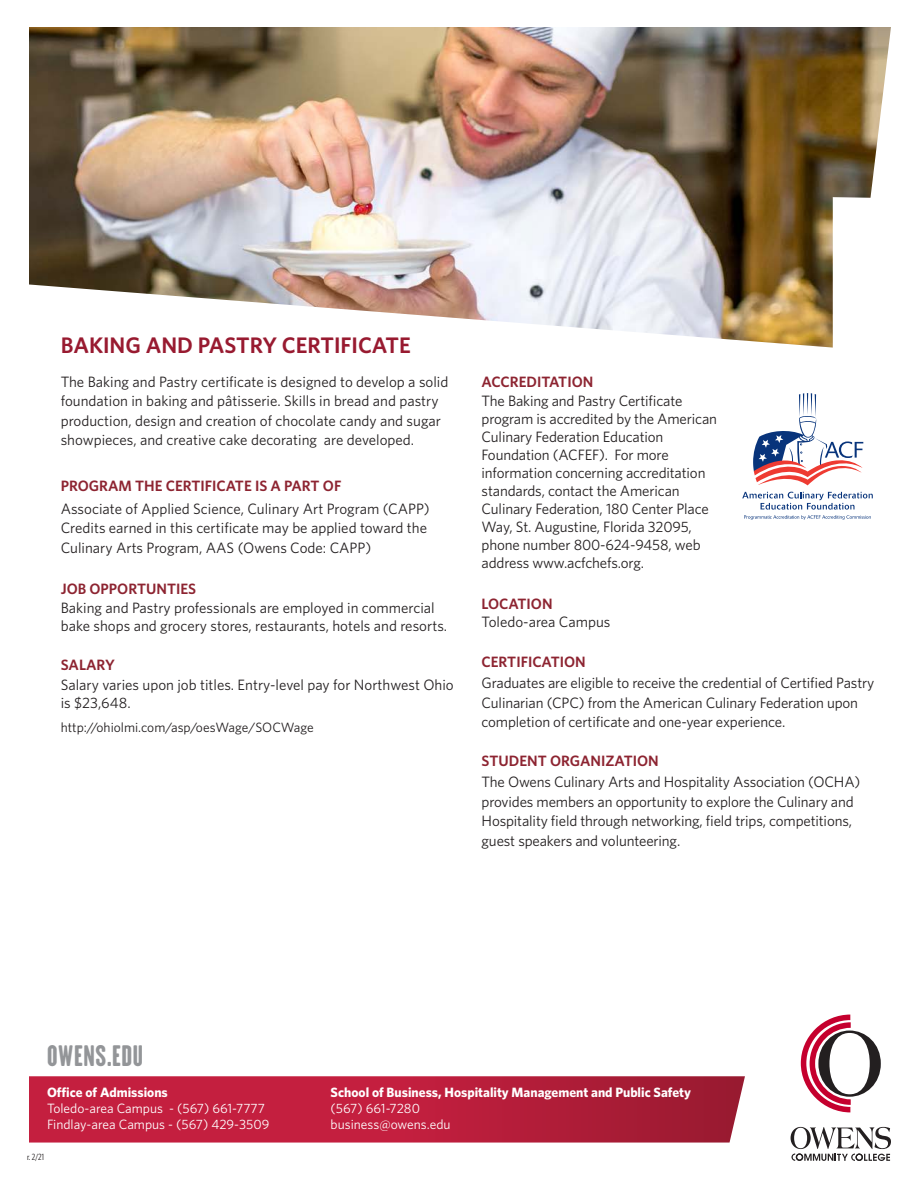
<style>
.page{position:relative;width:918px;height:1188px;background:#fff}
.page>*{position:absolute;margin:0;border:0;box-sizing:border-box;transform-origin:0 0}
.t1{font:27px "H.H.Samuel";letter-spacing:.02em;color:#939598}
.t2{font:600 22.5px "Whitney";color:#981a30}
.t3{font:15px/18px "Whitney";letter-spacing:-.01em;color:#231f20}
.t4{font:600 15px "Whitney";color:#8d2431}
.t5{font:13.5px/16.2px "Whitney";color:#fff}
.t6{font:700 13.5px "Whitney";color:#fff}
.t7{font:13.5px "Whitney";color:#231f20}
.t8{font:9px "Whitney Condensed";color:#231f20}
.s1{font-weight:600;color:#8d2431}
</style>
<div class="page">
<svg style="left:801px;top:1015px;width:80px;height:97px"></svg>
<svg style="left:791px;top:1127px;width:100px;height:34px"></svg>
<img style="left:29px;top:27px;width:862px;height:321px">
<svg style="left:29px;top:1076px;width:716px;height:67px;background:#bb223f"></svg>
<svg style="left:742px;top:492px;width:131px;height:28px"></svg>
<svg style="left:753px;top:393px;width:110px;height:92px"></svg>
<p class="t2" style="left:61px;top:330px;width:352px">BAKING AND PASTRY CERTIFICATE</p>
<p class="t3" style="left:61px;top:372px;width:389px;line-height:19.5px">The Baking and Pastry certificate is designed to develop a solid foundation in baking and pâtisserie. Skills in bread and pastry production, design and creation of chocolate candy and sugar showpieces, and creative cake decorating are developed.</p>
<p class="t4" style="left:61px;top:476px;width:282px">PROGRAM THE CERTIFICATE IS A PART OF</p>
<p class="t3" style="left:61px;top:499px;width:371px">Associate of Applied Science, Culinary Art Program (CAPP)</p>
<p class="t3" style="left:61px;top:518px;width:368px;line-height:19.5px">Credits earned in this certificate may be applied toward the<br>Culinary Arts Program, AAS (Owens Code: CAPP)</p>
<p class="t4" style="left:61px;top:578px;width:137px">JOB OPPORTUNTIES</p>
<p class="t3" style="left:61px;top:599px;width:388px">Baking and Pastry professionals are employed in commercial bake shops and grocery stores, restaurants, hotels and resorts.</p>
<p class="t4" style="left:61px;top:655px;width:56px">SALARY</p>
<p class="t3" style="left:61px;top:675px;width:394px">Salary varies upon job titles. Entry-level pay for Northwest Ohio is $23,648.</p>
<p class="t7" style="left:61px;top:719px;width:255px">http://ohiolmi.com/asp/oesWage/SOCWage</p>
<p class="t4" style="left:482px;top:372px;width:113px">ACCREDITATION</p>
<p class="t3" style="left:482px;top:392px;width:237px">The Baking and Pastry Certificate program is accredited by the American Culinary Federation Education Foundation (ACFEF). For more information concerning accreditation standards, contact the American Culinary Federation, 180 Center Place Way, St. Augustine, Florida 32095, phone number 800-624-9458, web address www.acfchefs.org.</p>
<p class="t3" style="left:482px;top:594px;width:130px"><span class="s1">LOCATION<br></span>Toledo-area Campus</p>
<p class="t4" style="left:482px;top:652px;width:106px">CERTIFICATION</p>
<p class="t3" style="left:482px;top:673px;width:394px;line-height:19.5px">Graduates are eligible to receive the credential of Certified Pastry<br>Culinarian (CPC) from the American Culinary Federation upon completion of certificate and one-year experience.</p>
<p class="t4" style="left:482px;top:751px;width:179px">STUDENT ORGANIZATION</p>
<p class="t3" style="left:482px;top:772px;width:380px;line-height:19.5px">The Owens Culinary Arts and Hospitality Association (OCHA) provides members an opportunity to explore the Culinary and Hospitality field through networking, field trips, competitions, guest speakers and volunteering.</p>
<p class="t1" style="left:47px;top:1039px;width:97px">OWENS.EDU</p>
<p class="t6" style="left:47px;top:1083px;width:122px">Office of Admissions</p>
<p class="t5" style="left:47px;top:1100px;width:224px">Toledo-area Campus - (567) 661-7777<br>Findlay-area Campus - (567) 429-3509</p>
<p class="t8" style="left:27px;top:1151px;width:18px">r. 2/21</p>
<p class="t6" style="left:331px;top:1083px;width:362px">School of Business, Hospitality Management and Public Safety</p>
<p class="t5" style="left:331px;top:1100px;width:121px">(567) 661-7280 business@owens.edu</p>
</div>
